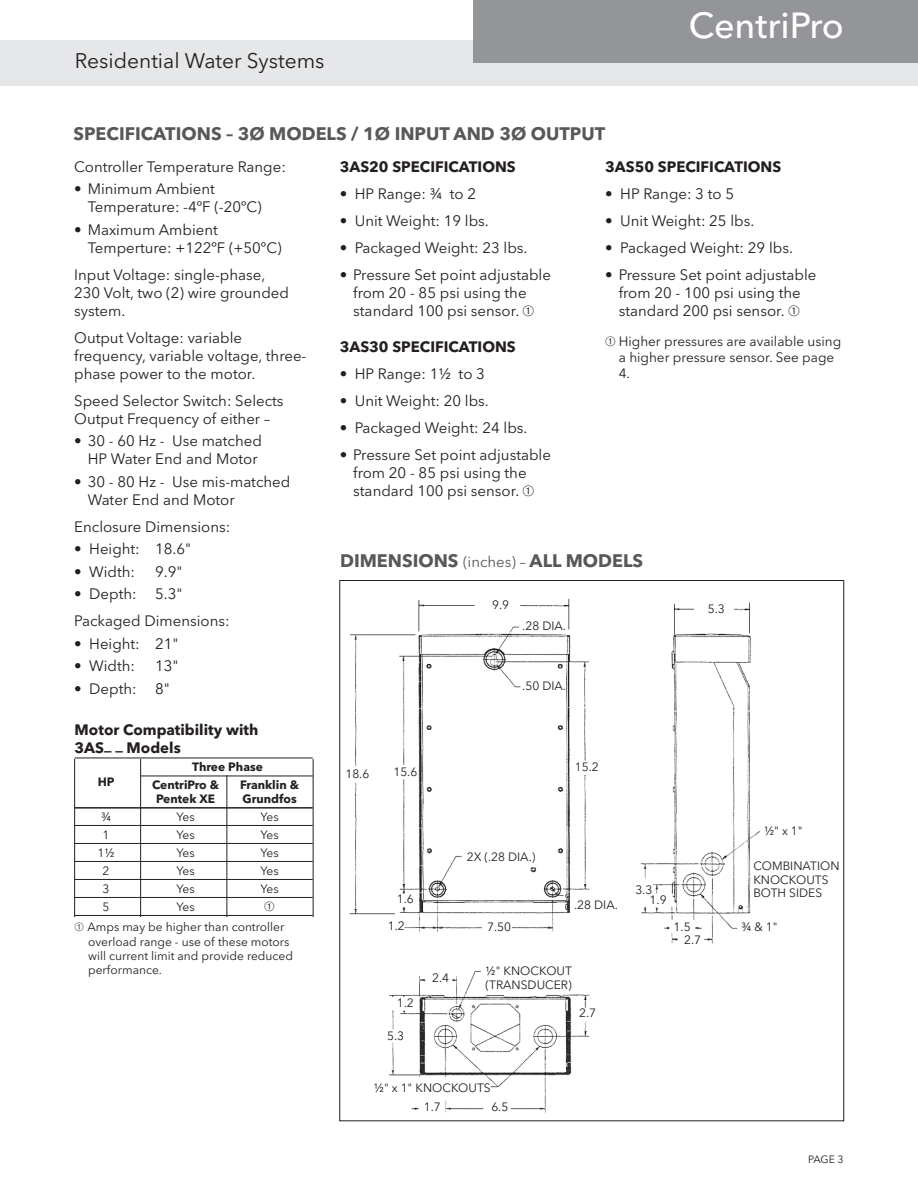
<style>
.page{position:relative;width:918px;height:1188px;background:#fff}
.page>*{position:absolute;margin:0;border:0;box-sizing:border-box;transform-origin:0 0}
.t1{font:500 36px "Avenir Next LT Pro";color:#fff}
.t2{font:21px "Avenir Next LT Pro";color:#231f20}
.t3{font:700 18px "Avenir Next LT Pro";color:#57585a}
.t4{font:15px/18px "Avenir Next LT Pro";color:#231f20}
.t5{font:700 15px/18px "Avenir Next LT Pro";color:#231f20}
.t6{font:13.5px/16.2px "Avenir Next LT Pro";color:#231f20}
.t7{font:12px/14.4px "Avenir Next LT Pro";color:#231f20}
.t8{font:700 12px "Avenir Next LT Pro";color:#231f20}
.t9{font:10.5px "Avenir Next LT Pro";color:#231f20}
.s1{font-weight:400;font-size:15px}
</style>
<div class="page">
<div style="left:0;top:40px;width:918px;height:46px;background:#e6e7e9"></div>
<hr style="left:0;top:0;width:1px;height:63px;background:#939598">
<div style="left:473px;top:0;width:445px;height:63px;background:#939598"></div>
<img style="left:349px;top:598px;width:411px;height:515px">
<hr style="left:75px;top:758px;width:238px;height:1px;background:#231f20">
<hr style="left:141px;top:776px;width:172px;height:1px;background:#231f20">
<hr style="left:75px;top:807px;width:238px;height:2px;background:#231f20">
<hr style="left:75px;top:825px;width:238px;height:1px;background:#231f20">
<hr style="left:75px;top:843px;width:238px;height:1px;background:#231f20">
<hr style="left:75px;top:861px;width:238px;height:1px;background:#231f20">
<hr style="left:75px;top:879px;width:238px;height:1px;background:#231f20">
<hr style="left:75px;top:897px;width:238px;height:1px;background:#231f20">
<hr style="left:75px;top:915px;width:238px;height:1px;background:#231f20">
<hr style="left:74px;top:759px;width:1px;height:158px;background:#231f20">
<hr style="left:140px;top:759px;width:1px;height:158px;background:#231f20">
<hr style="left:226px;top:775px;width:1px;height:142px;background:#231f20">
<hr style="left:313px;top:759px;width:1px;height:158px;background:#231f20">
<h2 class="t2" style="left:75px;top:49px;width:251px">Residential Water Systems</h2>
<p class="t3" style="left:74px;top:122px;width:533px">SPECIFICATIONS – 3Ø MODELS / 1Ø INPUT AND 3Ø OUTPUT</p>
<h1 class="t1" style="left:689px;top:3px;width:156px">CentriPro</h1>
<p class="t4" style="left:74px;top:158px;width:213px">Controller Temperature Range:</p>
<p class="t4" style="left:88px;top:180px;width:176px;text-indent:-14px">• Minimum Ambient<br>Temperature: -4ºF (-20ºC)</p>
<p class="t4" style="left:88px;top:221px;width:195px;text-indent:-14px">• Maximum Ambient<br>Temperture: +122ºF (+50ºC)</p>
<p class="t4" style="left:74px;top:266px;width:216px">Input Voltage: single-phase,<br>230 Volt, two (2) wire grounded system.</p>
<p class="t4" style="left:74px;top:329px;width:234px">Output Voltage: variable frequency, variable voltage, three&shy;phase power to the motor.</p>
<p class="t4" style="left:74px;top:392px;width:211px">Speed Selector Switch: Selects<br>Output Frequency of either –</p>
<p class="t4" style="left:74px;top:432px;width:189px;text-align:right">• 30 - 60 Hz - Use matched<br>HP Water End and Motor</p>
<p class="t4" style="left:88px;top:473px;width:204px;text-indent:-14px">• 30 - 80 Hz - Use mis-matched<br>Water End and Motor</p>
<p class="t4" style="left:74px;top:518px;width:157px">Enclosure Dimensions:</p>
<p class="t4" style="left:74px;top:540px;width:119px">• Height: 18.6"</p>
<p class="t4" style="left:74px;top:563px;width:62px">• Width:</p>
<p class="t4" style="left:155px;top:563px;width:29px">9.9"</p>
<p class="t4" style="left:74px;top:585px;width:110px">• Depth: 5.3"</p>
<p class="t4" style="left:74px;top:612px;width:157px">Packaged Dimensions:</p>
<p class="t4" style="left:74px;top:635px;width:106px">• Height: 21"</p>
<p class="t4" style="left:74px;top:657px;width:62px">• Width:</p>
<p class="t4" style="left:155px;top:657px;width:25px">13"</p>
<p class="t4" style="left:74px;top:680px;width:97px">• Depth: 8"</p>
<p class="t5" style="left:75px;top:721px;width:185px">Motor Compatibility with<br>3AS_ _ Models</p>
<p class="t8" style="left:192px;top:760px;width:72px">Three Phase</p>
<p class="t8" style="left:98px;top:775px;width:18px">HP</p>
<p class="t8" style="left:152px;top:778px;width:69px">CentriPro &amp;</p>
<p class="t8" style="left:240px;top:778px;width:61px">Franklin &amp;</p>
<p class="t8" style="left:156px;top:791px;width:60px">Pentek XE</p>
<p class="t8" style="left:243px;top:791px;width:56px">Grundfos</p>
<p class="t7" style="left:101px;top:809px;width:12px">¾</p>
<p class="t7" style="left:176px;top:809px;width:20px">Yes</p>
<p class="t7" style="left:260px;top:809px;width:20px">Yes</p>
<p class="t7" style="left:103px;top:827px;width:8px">1</p>
<p class="t7" style="left:176px;top:827px;width:20px">Yes</p>
<p class="t7" style="left:260px;top:827px;width:20px">Yes</p>
<p class="t7" style="left:98px;top:845px;width:19px">1½</p>
<p class="t7" style="left:176px;top:845px;width:20px">Yes</p>
<p class="t7" style="left:260px;top:845px;width:20px">Yes</p>
<p class="t7" style="left:103px;top:863px;width:8px">2</p>
<p class="t7" style="left:176px;top:863px;width:20px">Yes</p>
<p class="t7" style="left:260px;top:863px;width:20px">Yes</p>
<p class="t7" style="left:103px;top:881px;width:8px">3</p>
<p class="t7" style="left:176px;top:881px;width:20px">Yes</p>
<p class="t7" style="left:260px;top:881px;width:20px">Yes</p>
<p class="t7" style="left:103px;top:899px;width:8px">5</p>
<p class="t7" style="left:176px;top:899px;width:20px">Yes</p>
<p class="t7" style="left:88px;top:920px;width:206px;text-indent:-14px">➀ Amps may be higher than controller overload range - use of these motors will current limit and provide reduced performance.</p>
<p class="t5" style="left:340px;top:157px;width:178px">3AS20 SPECIFICATIONS</p>
<p class="t4" style="left:340px;top:185px;width:138px">• HP Range: ¾ to 2</p>
<p class="t4" style="left:340px;top:212px;width:151px">• Unit Weight: 19 lbs.</p>
<p class="t4" style="left:340px;top:239px;width:189px">• Packaged Weight: 23 lbs.</p>
<p class="t4" style="left:353px;top:266px;width:199px;text-indent:-14px">• Pressure Set point adjustable from 20 - 85 psi using the standard 100 psi sensor. ➀</p>
<p class="t5" style="left:340px;top:337px;width:178px">3AS30 SPECIFICATIONS</p>
<p class="t4" style="left:340px;top:365px;width:147px">• HP Range: 1½ to 3</p>
<p class="t4" style="left:340px;top:392px;width:151px">• Unit Weight: 20 lbs.</p>
<p class="t4" style="left:340px;top:419px;width:189px">• Packaged Weight: 24 lbs.</p>
<p class="t4" style="left:353px;top:446px;width:199px;text-indent:-14px">• Pressure Set point adjustable from 20 - 85 psi using the standard 100 psi sensor. ➀</p>
<p class="t5" style="left:605px;top:157px;width:178px">3AS50 SPECIFICATIONS</p>
<p class="t4" style="left:605px;top:185px;width:130px">• HP Range: 3 to 5</p>
<p class="t4" style="left:605px;top:212px;width:151px">• Unit Weight: 25 lbs.</p>
<p class="t4" style="left:605px;top:239px;width:189px">• Packaged Weight: 29 lbs.</p>
<p class="t4" style="left:605px;top:266px;width:213px;text-align:center">• Pressure Set point adjustable from 20 - 100 psi using the standard 200 psi sensor. ➀</p>
<p class="t6" style="left:619px;top:333px;width:224px;text-indent:-14px">➀ Higher pressures are available using a higher pressure sensor. See page<br>4.</p>
<p class="t3" style="left:340px;top:550px;width:305px">DIMENSIONS <span class="s1">(inches) –</span> ALL MODELS</p>
<p class="t7" style="left:492px;top:598px;width:19px">9.9</p>
<p class="t7" style="left:708px;top:601px;width:19px">5.3</p>
<p class="t7" style="left:522px;top:619px;width:45px">.28 DIA.</p>
<p class="t7" style="left:345px;top:767px;width:25px">18.6</p>
<p class="t7" style="left:393px;top:765px;width:25px">15.6</p>
<p class="t7" style="left:522px;top:679px;width:45px">.50 DIA.</p>
<p class="t7" style="left:575px;top:760px;width:25px">15.2</p>
<p class="t7" style="left:467px;top:849px;width:70px">2X (.28 DIA.)</p>
<p class="t7" style="left:397px;top:892px;width:19px">1.6</p>
<p class="t7" style="left:388px;top:918px;width:19px">1.2</p>
<p class="t7" style="left:487px;top:920px;width:25px">7.50</p>
<p class="t7" style="left:574px;top:897px;width:45px">.28 DIA.</p>
<p class="t7" style="left:397px;top:996px;width:19px">1.2</p>
<p class="t7" style="left:387px;top:1029px;width:19px">5.3</p>
<p class="t7" style="left:432px;top:971px;width:19px">2.4</p>
<p class="t7" style="left:486px;top:965px;width:88px;line-height:13.5px">½" KNOCKOUT (TRANSDUCER)</p>
<p class="t7" style="left:579px;top:1006px;width:19px">2.7</p>
<p class="t7" style="left:374px;top:1080px;width:118px">½" x 1" KNOCKOUTS</p>
<p class="t7" style="left:424px;top:1100px;width:19px">1.7</p>
<p class="t7" style="left:491px;top:1100px;width:19px">6.5</p>
<p class="t7" style="left:635px;top:883px;width:19px">3.3</p>
<p class="t7" style="left:650px;top:893px;width:19px">1.9</p>
<p class="t7" style="left:674px;top:920px;width:19px">1.5</p>
<p class="t7" style="left:684px;top:933px;width:19px">2.7</p>
<p class="t7" style="left:764px;top:823px;width:40px">½" x 1"</p>
<p class="t7" style="left:753px;top:859px;width:88px">COMBINATION</p>
<p class="t7" style="left:753px;top:873px;width:77px">KNOCKOUTS</p>
<p class="t7" style="left:753px;top:886px;width:70px">BOTH SIDES</p>
<p class="t7" style="left:741px;top:920px;width:38px">¾ &amp; 1"</p>
<p class="t9" style="left:808px;top:1153px;width:37px">PAGE 3</p>
</div>
